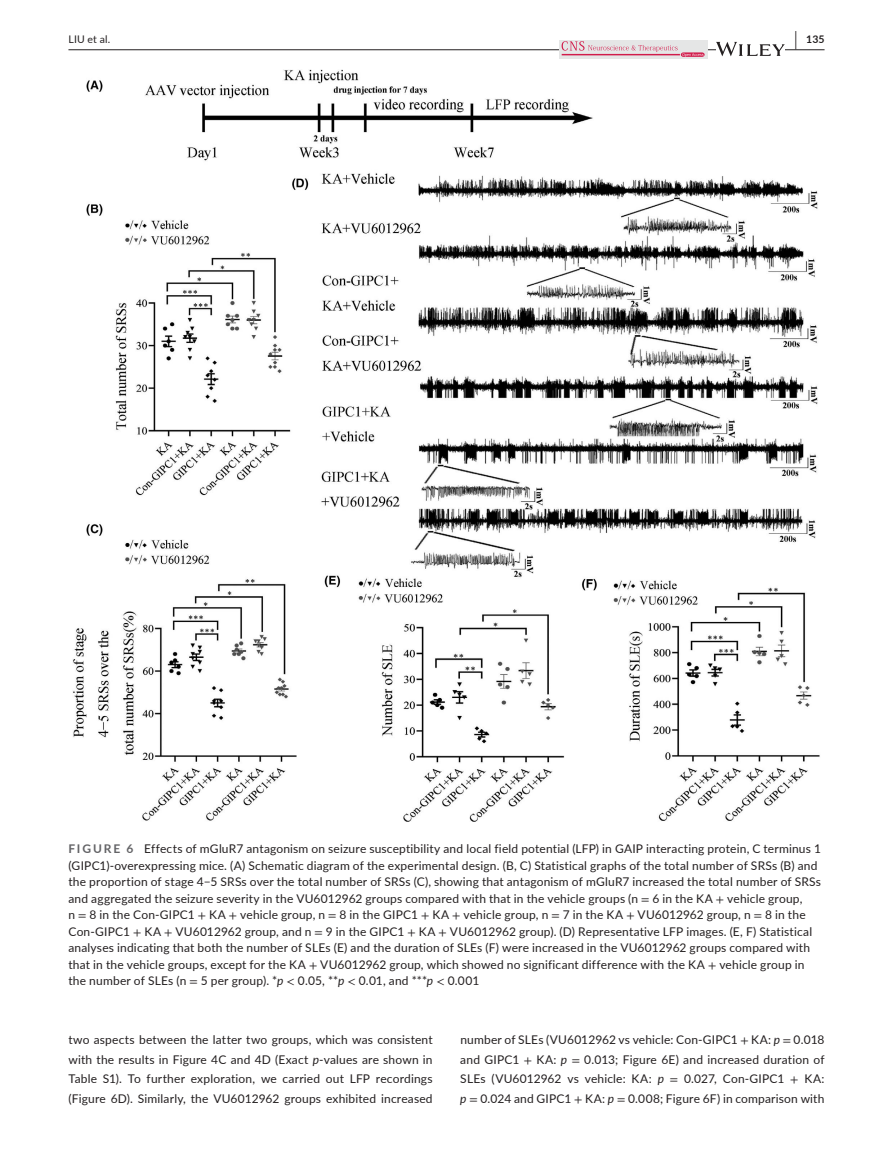
<style>
.page{position:relative;width:893px;height:1174px;background:#fff}
.page>*{position:absolute;margin:0;border:0;box-sizing:border-box;transform-origin:0 0}
.t1{font:12px/16.5px "Lato";letter-spacing:.015em;color:#231f20;text-align:justify}
.t2{font:10.5px "Lato";letter-spacing:.02em;color:#231f20}
.t3{font:700 10.5px "Lato";color:#231f20}
.s1{font-size:19.5px}
.s2{font-weight:700;color:#636366}
.s3{font-family:"STIX"}
.s4{font-style:italic}
</style>
<div class="page">
<hr style="left:68px;top:49px;width:756px;height:1px;background:#231f20">
<div style="left:559px;top:40px;width:149px;height:18px;background:#e5e6e6"></div>
<svg style="left:562px;top:41px;width:141px;height:16px"></svg>
<svg style="left:716px;top:42px;width:69px;height:14px"></svg>
<img style="left:73px;top:69px;width:747px;height:752px">
<p class="t2" style="left:68px;top:31px;width:43px">LIU et al.</p>
<p class="t3" style="left:795px;top:31px;width:31px"><span class="s1">|</span> 135</p>
<p class="t1" style="left:68px;top:840px;width:754px;text-align:left"><span class="s2">FIGURE 6</span> Effects of mGluR7 antagonism on seizure susceptibility and local field potential (LFP) in GAIP interacting protein, C terminus 1 (GIPC1)-overexpressing mice. (A) Schematic diagram of the experimental design. (B, C) Statistical graphs of the total number of SRSs (B) and the proportion of stage 4−5 SRSs over the total number of SRSs (C), showing that antagonism of mGluR7 increased the total number of SRSs and aggregated the seizure severity in the VU6012962 groups compared with that in the vehicle groups (n <span class="s3">=</span> 6 in the KA <span class="s3">+</span> vehicle group,<br>n <span class="s3">=</span> 8 in the Con-GIPC1 <span class="s3">+</span> KA <span class="s3">+</span> vehicle group, n <span class="s3">=</span> 8 in the GIPC1 <span class="s3">+</span> KA <span class="s3">+</span> vehicle group, n <span class="s3">=</span> 7 in the KA <span class="s3">+</span> VU6012962 group, n <span class="s3">=</span> 8 in the Con-GIPC1 <span class="s3">+</span> KA <span class="s3">+</span> VU6012962 group, and n <span class="s3">=</span> 9 in the GIPC1 <span class="s3">+</span> KA <span class="s3">+</span> VU6012962 group). (D) Representative LFP images. (E, F) Statistical analyses indicating that both the number of SLEs (E) and the duration of SLEs (F) were increased in the VU6012962 groups compared with that in the vehicle groups, except for the KA <span class="s3">+</span> VU6012962 group, which showed no significant difference with the KA <span class="s3">+</span> vehicle group in the number of SLEs (n <span class="s3">=</span> 5 per group). *<span class="s4">p</span> <span class="s3">&lt;</span> 0.05, **<span class="s4">p</span> <span class="s3">&lt;</span> 0.01, and ***<span class="s4">p</span> <span class="s3">&lt;</span> 0.001</p>
<p class="t1" style="left:68px;top:1029px;width:366px;line-height:19.5px">two aspects between the latter two groups, which was consistent with the results in Figure 4C and 4D (Exact <span class="s4">p</span>-values are shown in Table S1). To further exploration, we carried out LFP recordings (Figure 6D). Similarly, the VU6012962 groups exhibited increased</p>
<p class="t1" style="left:460px;top:1029px;width:366px;line-height:19.5px">number of SLEs (VU6012962 vs vehicle: Con-GIPC1 <span class="s3">+</span> KA: <span class="s4">p</span> <span class="s3">=</span> 0.018 and GIPC1 <span class="s3">+</span> KA: <span class="s4">p</span> <span class="s3">=</span> 0.013; Figure 6E) and increased duration of SLEs (VU6012962 vs vehicle: KA: <span class="s4">p</span> <span class="s3">=</span> 0.027, Con-GIPC1 <span class="s3">+</span> KA: <span class="s4">p</span> <span class="s3">=</span> 0.024 and GIPC1 <span class="s3">+</span> KA: <span class="s4">p</span> <span class="s3">=</span> 0.008; Figure 6F) in comparison with</p>
</div>
